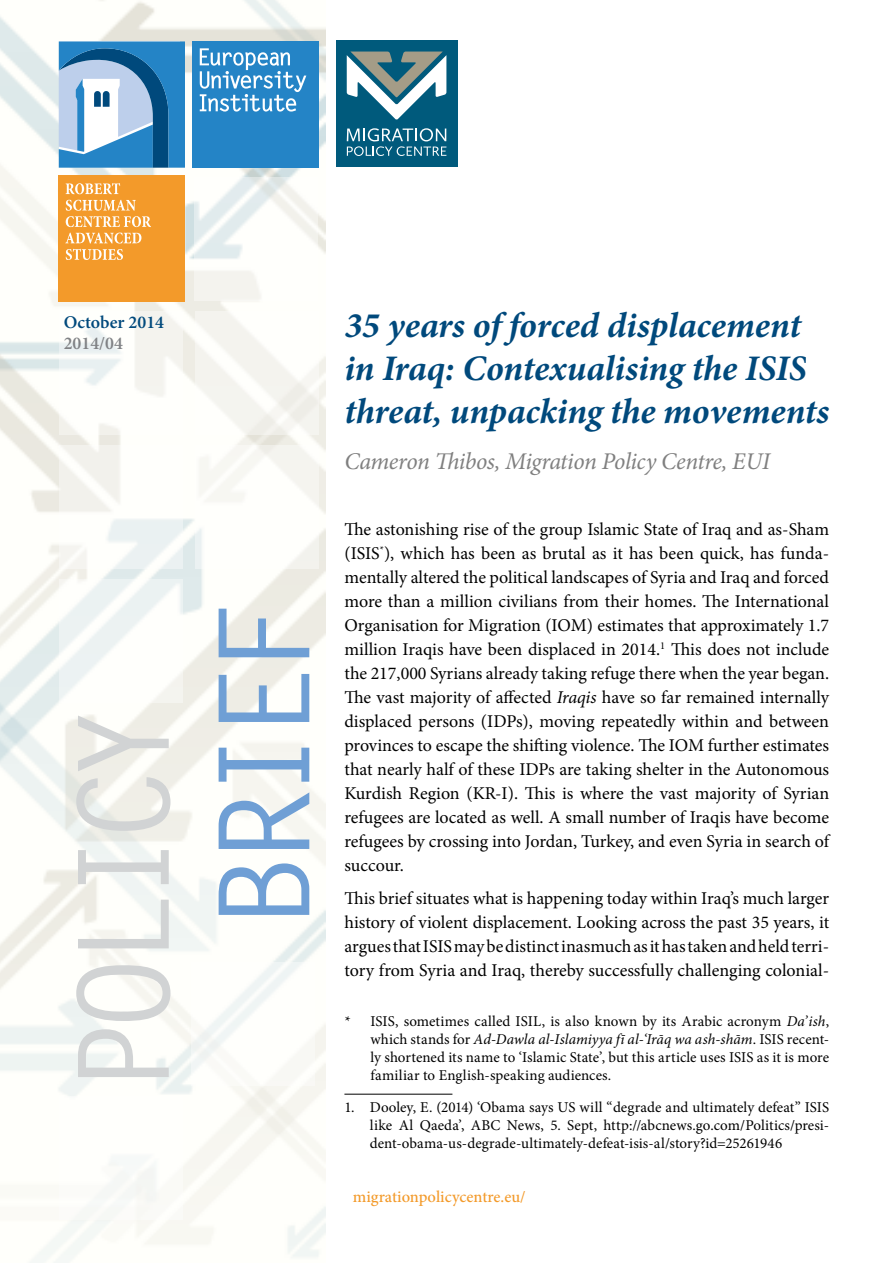
<style>
.page{position:relative;width:893px;height:1263px;background:#fff}
.page>*{position:absolute;margin:0;border:0;box-sizing:border-box;transform-origin:0 0}
.t1{font:700 126px "Letter Gothic Std";letter-spacing:-.1em;color:#d1d3d4}
.t2{font:700 126px "Letter Gothic Std";letter-spacing:-.1em;color:#6f9fd5}
.Authors{font:italic 700 36px/43.2px "Minion Pro";letter-spacing:-.005em;color:#00497c}
.Authors-2{font:italic 24px "Minion Pro";letter-spacing:-.02em;color:#808080}
.body_text{font:18px/24px "Minion Pro";color:#000;text-align:justify}
.t3{font:600 18px/21.6px "Minion Pro";color:#00497c}
.t4{font:500 16.5px "Minion Pro";color:#f39a2a}
.Footnote_text{font:15px/18px "Minion Pro";letter-spacing:.005em;color:#000;text-align:justify}
.s1{color:#808285}
.s2{font-style:italic}
</style>
<div class="page">
<img style="left:0;top:0;width:326px;height:1257px">
<div style="left:192px;top:41px;width:127px;height:127px;background:#2484c6"></div>
<svg style="left:200px;top:48px;width:106px;height:64px"></svg>
<svg style="left:59px;top:41px;width:126px;height:127px;background:#659fcb"></svg>
<div style="left:59px;top:175px;width:126px;height:126px;background:#f39a2a"></div>
<svg style="left:65px;top:233px;width:76px;height:27px"></svg>
<svg style="left:66px;top:200px;width:85px;height:27px"></svg>
<svg style="left:66px;top:183px;width:54px;height:11px"></svg>
<svg style="left:60px;top:311px;width:123px;height:124px"></svg>
<div style="left:195px;top:311px;width:123px;height:124px;background:#f6f5f2"></div>
<div style="left:60px;top:445px;width:123px;height:123px;background:linear-gradient(to bottom,#fbfaf6,#f5f8f7)"></div>
<div style="left:195px;top:445px;width:123px;height:123px;background:#fff"></div>
<div style="left:60px;top:578px;width:123px;height:124px;background:linear-gradient(to bottom,#f2f6f6,#fdfdfa)"></div>
<div style="left:191px;top:962px;width:124px;height:124px;background:#fff"></div>
<div style="left:60px;top:1096px;width:123px;height:124px;background:#fff"></div>
<svg style="left:194px;top:177px;width:124px;height:124px"></svg>
<div style="left:336px;top:41px;width:121px;height:126px;background:#005a7c"></div>
<svg style="left:347px;top:128px;width:99px;height:28px"></svg>
<svg style="left:347px;top:52px;width:99px;height:68px"></svg>
<hr style="left:344px;top:1094px;width:108px;height:1px;background:#000">
<p class="t3" style="left:64px;top:311px;width:102px">October 2014<br><span class="s1">2014/04</span></p>
<p class="Authors" style="left:344px;top:303px;width:486px">35 years of forced displacement in Iraq: Contexualising the ISIS threat, unpacking the movements</p>
<p class="Authors-2" style="left:344px;top:445px;width:427px">Cameron Thibos, Migration Policy Centre, EUI</p>
<p class="t1" style="left:46px;top:1094px;width:392px;rotate:-90deg">POLICY</p>
<p class="t2" style="left:187px;top:928px;width:329px;rotate:-90deg">BRIEF</p>
<p class="body_text" style="left:344px;top:517px;width:486px">The astonishing rise of the group Islamic State of Iraq and as-Sham (ISIS<sup>*</sup>), which has been as brutal as it has been quick, has funda&shy;mentally altered the political landscapes of Syria and Iraq and forced more than a million civilians from their homes. The International Organisation for Migration (IOM) estimates that approximately 1.7 million Iraqis have been displaced in 2014.<sup>1</sup> This does not include the 217,000 Syrians already taking refuge there when the year began.<br>The vast majority of affected <span class="s2">Iraqis</span> have so far remained internally displaced persons (IDPs), moving repeatedly within and between provinces to escape the shifting violence. The IOM further estimates that nearly half of these IDPs are taking shelter in the Autonomous Kurdish Region (KR-I). This is where the vast majority of Syrian refugees are located as well. A small number of Iraqis have become refugees by crossing into Jordan, Turkey, and even Syria in search of succour.</p>
<p class="body_text" style="left:344px;top:886px;width:486px">This brief situates what is happening today within Iraq’s much larger history of violent displacement. Looking across the past 35 years, it argues that ISIS may be distinct inasmuch as it has taken and held terri&shy;tory from Syria and Iraq, thereby successfully challenging colonial-</p>
<p class="Footnote_text" style="left:370px;top:1012px;width:460px;text-indent:-26px">* ISIS, sometimes called ISIL, is also known by its Arabic acronym <span class="s2">Da’ish</span>, which stands for <span class="s2">Ad-Dawla al-Islamiyya fī al-‘Irāq wa ash-shām</span>. ISIS recent&shy;ly shortened its name to ‘Islamic State’, but this article uses ISIS as it is more familiar to English-speaking audiences.</p>
<p class="Footnote_text" style="left:370px;top:1098px;width:461px;text-indent:-26px">1. Dooley, E. (2014) ‘Obama says US will “degrade and ultimately defeat” ISIS like Al Qaeda’, ABC News, 5. Sept, http://abcnews.go.com/Politics/presi&shy;dent-obama-us-degrade-ultimately-defeat-isis-al/story?id=25261946</p>
<p class="t4" style="left:353px;top:1185px;width:174px">migrationpolicycentre.eu/</p>
</div>
